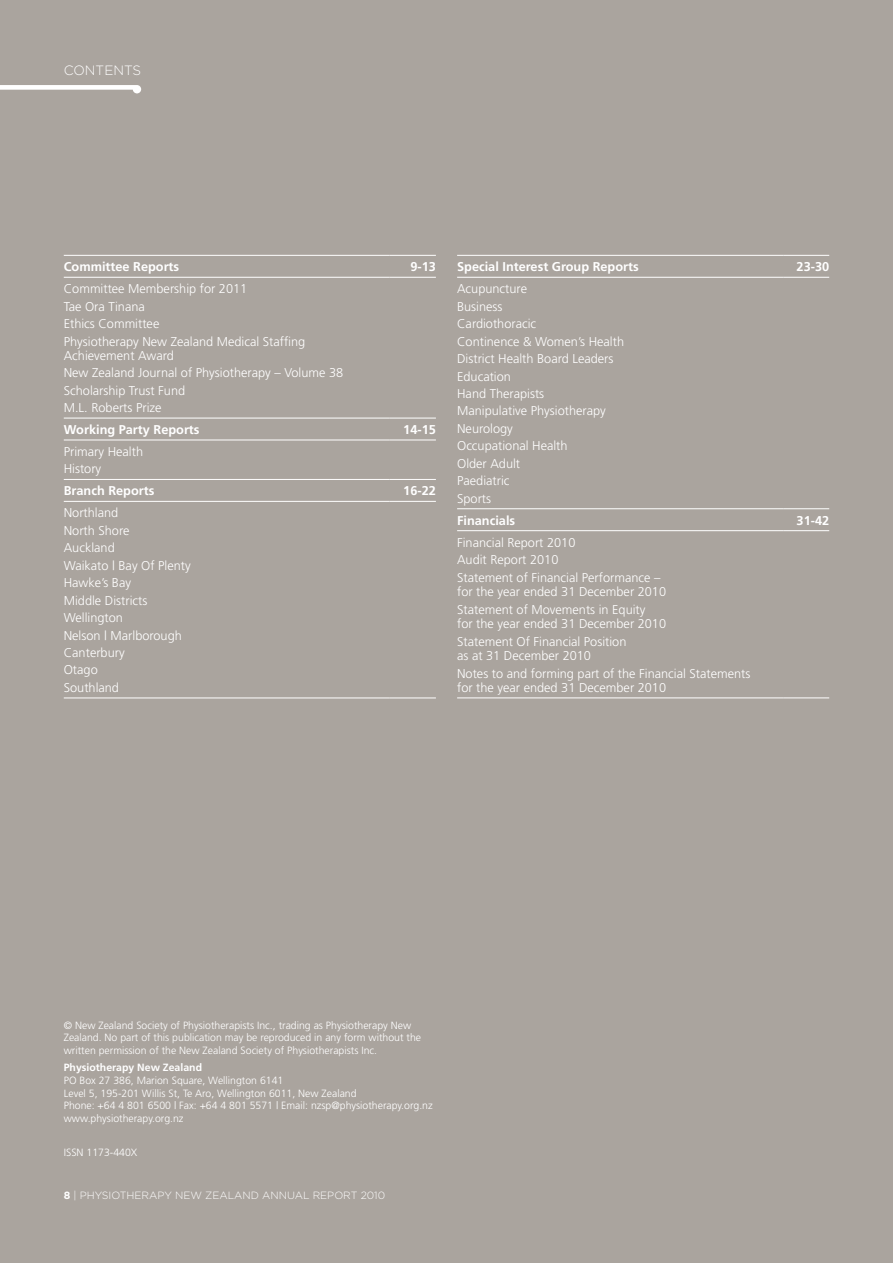
<style>
.page{position:relative;width:893px;height:1263px;background:#aaa49e}
.page>*{position:absolute;margin:0;border:0;box-sizing:border-box;transform-origin:0 0}
.t1{font:300 13.5px "Gotham";color:#fff}
.t2{font:300 12.75px/17.4px "Frutiger";color:#fff}
.t3{font:700 12.75px "Frutiger";color:#fff}
.t4{font:300 10.5px/12.8px "Frutiger";color:#fff}
.t5{font:300 10.5px "Gotham";color:#fff}
.t6{font:700 10.5px "Frutiger";color:#fff}
.s1{font-weight:700}
</style>
<div class="page">
<svg style="left:0;top:85px;width:141px;height:8px"></svg>
<hr style="left:64px;top:255px;width:326px;height:1px;background:#fff">
<hr style="left:390px;top:255px;width:46px;height:1px;background:#fff">
<hr style="left:64px;top:277px;width:326px;height:1px;background:#fff">
<hr style="left:390px;top:277px;width:46px;height:1px;background:#fff">
<hr style="left:64px;top:418px;width:326px;height:1px;background:#fff">
<hr style="left:390px;top:418px;width:46px;height:1px;background:#fff">
<hr style="left:64px;top:440px;width:326px;height:1px;background:#fff">
<hr style="left:390px;top:440px;width:46px;height:1px;background:#fff">
<hr style="left:64px;top:479px;width:326px;height:1px;background:#fff">
<hr style="left:390px;top:479px;width:46px;height:1px;background:#fff">
<hr style="left:64px;top:501px;width:326px;height:1px;background:#fff">
<hr style="left:390px;top:501px;width:46px;height:1px;background:#fff">
<hr style="left:64px;top:698px;width:326px;height:1px;background:#fff">
<hr style="left:390px;top:698px;width:46px;height:1px;background:#fff">
<hr style="left:457px;top:255px;width:326px;height:1px;background:#fff">
<hr style="left:783px;top:255px;width:46px;height:1px;background:#fff">
<hr style="left:457px;top:277px;width:326px;height:1px;background:#fff">
<hr style="left:783px;top:277px;width:46px;height:1px;background:#fff">
<hr style="left:457px;top:508px;width:326px;height:1px;background:#fff">
<hr style="left:783px;top:508px;width:46px;height:1px;background:#fff">
<hr style="left:457px;top:530px;width:326px;height:1px;background:#fff">
<hr style="left:783px;top:530px;width:46px;height:1px;background:#fff">
<hr style="left:457px;top:698px;width:326px;height:1px;background:#fff">
<hr style="left:783px;top:698px;width:46px;height:1px;background:#fff">
<p class="t1" style="left:64px;top:61px;width:79px">CONTENTS</p>
<p class="t3" style="left:64px;top:259px;width:117px">Committee Reports</p>
<p class="t3" style="left:410px;top:259px;width:27px">9-13</p>
<p class="t2" style="left:64px;top:280px;width:243px">Committee Membership for 2011<br>Tae Ora Tinana<br>Ethics Committee<br>Physiotherapy New Zealand Medical Staffing</p>
<p class="t2" style="left:64px;top:347px;width:281px">Achievement Award<br>New Zealand Journal of Physiotherapy – Volume 38<br>Scholarship Trust Fund<br>M.L. Roberts Prize</p>
<p class="t3" style="left:64px;top:422px;width:137px">Working Party Reports</p>
<p class="t3" style="left:403px;top:422px;width:34px">14-15</p>
<p class="t2" style="left:64px;top:443px;width:81px">Primary Health<br>History</p>
<p class="t3" style="left:64px;top:483px;width:92px">Branch Reports</p>
<p class="t3" style="left:403px;top:483px;width:34px">16-22</p>
<p class="t2" style="left:64px;top:504px;width:129px">Northland<br>North Shore<br>Auckland<br>Waikato | Bay Of Plenty<br>Hawke’s Bay<br>Middle Districts<br>Wellington<br>Nelson | Marlborough<br>Canterbury<br>Otago<br>Southland</p>
<p class="t3" style="left:457px;top:259px;width:183px">Special Interest Group Reports</p>
<p class="t3" style="left:797px;top:259px;width:34px">23-30</p>
<p class="t2" style="left:457px;top:280px;width:168px">Acupuncture<br>Business<br>Cardiothoracic<br>Continence &amp; Women’s Health<br>District Health Board Leaders<br>Education<br>Hand Therapists<br>Manipulative Physiotherapy<br>Neurology<br>Occupational Health<br>Older Adult<br>Paediatric<br>Sports</p>
<p class="t3" style="left:457px;top:513px;width:60px">Financials</p>
<p class="t3" style="left:797px;top:513px;width:34px">31-42</p>
<p class="t2" style="left:457px;top:533px;width:205px;line-height:17.9px">Financial Report 2010<br>Audit Report 2010<br>Statement of Financial Performance –</p>
<p class="t2" style="left:457px;top:583px;width:211px;line-height:17.9px">for the year ended 31 December 2010<br>Statement of Movements in Equity</p>
<p class="t2" style="left:457px;top:615px;width:211px;line-height:17.9px">for the year ended 31 December 2010<br>Statement Of Financial Position</p>
<p class="t2" style="left:457px;top:647px;width:295px;line-height:17.9px">as at 31 December 2010<br>Notes to and forming part of the Financial Statements</p>
<p class="t2" style="left:457px;top:679px;width:211px">for the year ended 31 December 2010</p>
<p class="t4" style="left:64px;top:1018px;width:359px">© New Zealand Society of Physiotherapists Inc., trading as Physiotherapy New<br>Zealand. No part of this publication may be reproduced in any form without the written permission of the New Zealand Society of Physiotherapists Inc.</p>
<p class="t6" style="left:64px;top:1061px;width:140px">Physiotherapy New Zealand</p>
<p class="t4" style="left:64px;top:1074px;width:371px">PO Box 27 386, Marion Square, Wellington 6141<br>Level 5, 195-201 Willis St, Te Aro, Wellington 6011, New Zealand<br>Phone: +64 4 801 6500 | Fax: +64 4 801 5571 | Email: nzsp@physiotherapy.org.nz www.physiotherapy.org.nz</p>
<p class="t4" style="left:64px;top:1146px;width:75px">ISSN 1173-440X</p>
<p class="t5" style="left:64px;top:1189px;width:323px"><span class="s1">8</span> | PHYSIOTHERAPY NEW ZEALAND ANNUAL REPORT 2010</p>
</div>
